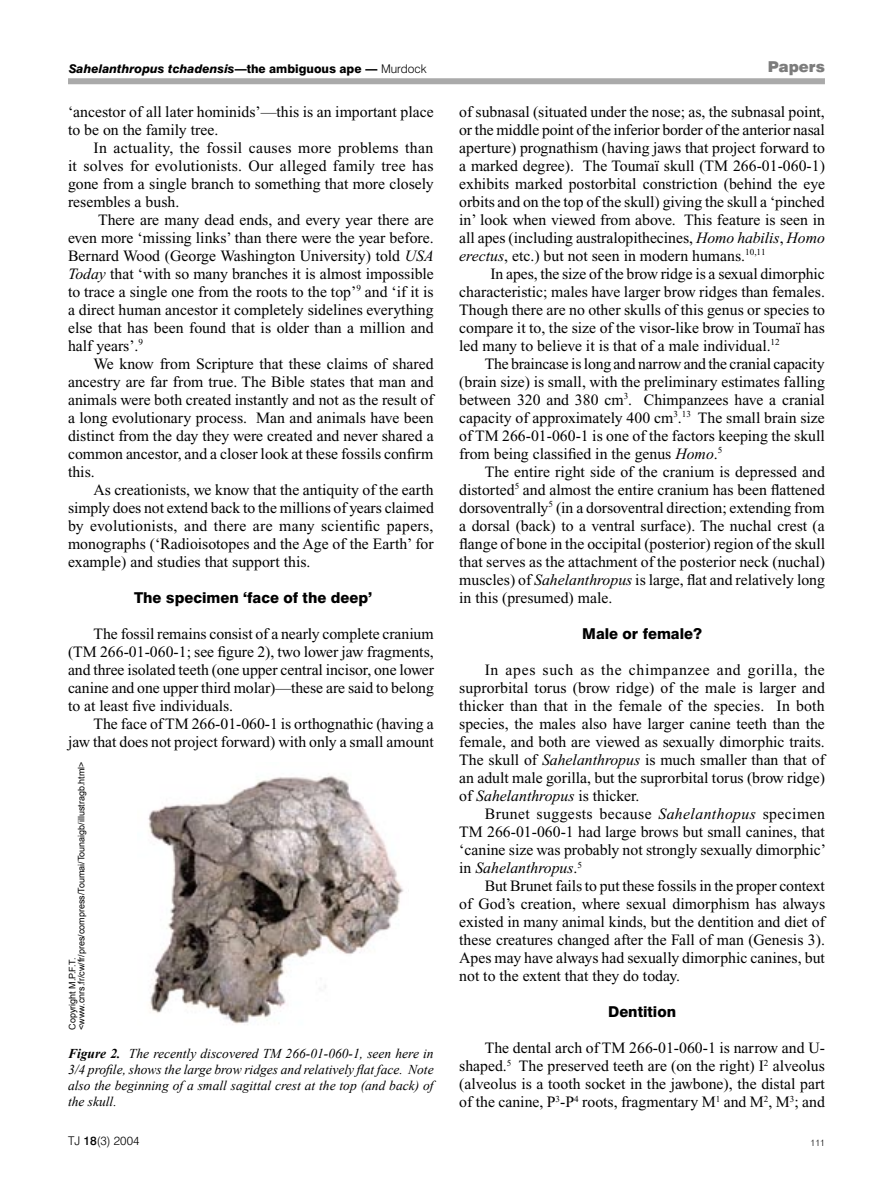
<style>
.page{position:relative;width:893px;height:1191px;background:#fff}
.page>*{position:absolute;margin:0;border:0;box-sizing:border-box;transform-origin:0 0}
.t1{font:15.75px/18px "Times New Roman";color:#000;text-align:justify}
.t2{font:800 15px "Swiss 721 BT";color:#000}
.t3{font:900 15px "Swiss 721 BT";color:#7c7c7c}
.CAPTIONS{font:italic 13.5px/16.2px "Times New Roman";color:#000;text-align:justify}
.t4{font:italic 800 12px "Swiss 721 BT";color:#000}
.t5{font:300 12px "Swiss 721 BT";color:#000}
.CREDIT{font:9px "Arial";color:#000}
.t6{font:300 9px "Swiss 721 BT";color:#000}
.s1{font-style:normal}
.s2{font-weight:300;font-style:normal}
.s3{font-style:italic}
.s4{font-weight:700}
.s5{font-weight:500}
</style>
<div class="page">
<div style="left:68px;top:78px;width:757px;height:6px;background:#aaa"></div>
<img style="left:148px;top:773px;width:256px;height:251px">
<p class="t4" style="left:69px;top:61px;width:359px">Sahelanthropus tchadensis<span class="s1">—the ambiguous ape —</span> <span class="s2">Murdock</span></p>
<p class="t3" style="left:768px;top:58px;width:59px">Papers</p>
<p class="t1" style="left:68px;top:102px;width:367px">‘ancestor of all later hominids’—this is an important place to be on the family tree.</p>
<p class="t1" style="left:68px;top:138px;width:367px;text-indent:26px">In actuality, the fossil causes more problems than it solves for evolutionists. Our alleged family tree has gone from a single branch to something that more closely resembles a bush.</p>
<p class="t1" style="left:68px;top:210px;width:367px;text-indent:30px">There are many dead ends, and every year there are even more ‘missing links’ than there were the year before.<br>Bernard Wood (George Washington University) told <span class="s3">USA Today</span> that ‘with so many branches it is almost impossible to trace a single one from the roots to the top’<sup>9</sup> and ‘if it is a direct human ancestor it completely sidelines everything else that has been found that is older than a million and half years’.<sup>9</sup></p>
<p class="t1" style="left:68px;top:354px;width:367px;text-indent:26px">We know from Scripture that these claims of shared ancestry are far from true. The Bible states that man and animals were both created instantly and not as the result of a long evolutionary process. Man and animals have been distinct from the day they were created and never shared a common ancestor, and a closer look at these fossils confirm this.</p>
<p class="t1" style="left:68px;top:480px;width:367px;text-indent:26px">As creationists, we know that the antiquity of the earth simply does not extend back to the millions of years claimed by evolutionists, and there are many scientific papers, monographs (‘Radioisotopes and the Age of the Earth’ for example) and studies that support this.</p>
<p class="t2" style="left:134px;top:588px;width:240px">The specimen ‘face of the deep’</p>
<p class="t1" style="left:68px;top:624px;width:367px;text-indent:26px">The fossil remains consist of a nearly complete cranium (TM 266-01-060-1; see figure 2), two lower jaw fragments, and three isolated teeth (one upper central incisor, one lower canine and one upper third molar)—these are said to belong to at least five individuals.</p>
<p class="t1" style="left:68px;top:714px;width:367px;text-align:right">The face of TM 266-01-060-1 is orthognathic (having a jaw that does not project forward) with only a small amount</p>
<p class="t1" style="left:459px;top:102px;width:367px">of subnasal (situated under the nose; as, the subnasal point, or the middle point of the inferior border of the anterior nasal aperture) prognathism (having jaws that project forward to a marked degree). The Toumaï skull (TM 266-01-060-1) exhibits marked postorbital constriction (behind the eye orbits and on the top of the skull) giving the skull a ‘pinched in’ look when viewed from above. This feature is seen in all apes (including australopithecines, <span class="s3">Homo habilis</span>, <span class="s3">Homo erectus</span>, etc.) but not seen in modern humans.<sup>10,11</sup></p>
<p class="t1" style="left:459px;top:264px;width:367px;text-indent:31px">In apes, the size of the brow ridge is a sexual dimorphic characteristic; males have larger brow ridges than females.<br>Though there are no other skulls of this genus or species to compare it to, the size of the visor-like brow in Toumaï has led many to believe it is that of a male individual.<sup>12</sup></p>
<p class="t1" style="left:459px;top:354px;width:367px;text-indent:26px">The braincase is long and narrow and the cranial capacity (brain size) is small, with the preliminary estimates falling between 320 and 380 cm<sup>3</sup>. Chimpanzees have a cranial capacity of approximately 400 cm<sup>3</sup>.<sup>13</sup> The small brain size of TM 266-01-060-1 is one of the factors keeping the skull from being classified in the genus <span class="s3">Homo</span>.<sup>5</sup></p>
<p class="t1" style="left:459px;top:462px;width:367px;text-indent:26px">The entire right side of the cranium is depressed and distorted<sup>5</sup> and almost the entire cranium has been flattened dorsoventrally<sup>5</sup> (in a dorsoventral direction; extending from a dorsal (back) to a ventral surface). The nuchal crest (a flange of bone in the occipital (posterior) region of the skull that serves as the attachment of the posterior neck (nuchal) muscles) of <span class="s3">Sahelanthropus</span> is large, flat and relatively long in this (presumed) male.</p>
<p class="t2" style="left:582px;top:624px;width:121px">Male or female?</p>
<p class="t1" style="left:459px;top:660px;width:367px;text-indent:26px">In apes such as the chimpanzee and gorilla, the suprorbital torus (brow ridge) of the male is larger and thicker than that in the female of the species. In both species, the males also have larger canine teeth than the female, and both are viewed as sexually dimorphic traits.<br>The skull of <span class="s3">Sahelanthropus</span> is much smaller than that of an adult male gorilla, but the suprorbital torus (brow ridge) of <span class="s3">Sahelanthropus</span> is thicker.</p>
<p class="t1" style="left:459px;top:804px;width:368px;text-indent:26px">Brunet suggests because <span class="s3">Sahelanthopus</span> specimen TM 266-01-060-1 had large brows but small canines, that ‘canine size was probably not strongly sexually dimorphic’ in <span class="s3">Sahelanthropus</span>.<sup>5</sup></p>
<p class="t1" style="left:459px;top:876px;width:367px;text-indent:26px">But Brunet fails to put these fossils in the proper context of God’s creation, where sexual dimorphism has always existed in many animal kinds, but the dentition and diet of these creatures changed after the Fall of man (Genesis 3).<br>Apes may have always had sexually dimorphic canines, but not to the extent that they do today.</p>
<p class="t2" style="left:608px;top:1002px;width:69px">Dentition</p>
<p class="t1" style="left:459px;top:1038px;width:367px;text-indent:26px">The dental arch of TM 266-01-060-1 is narrow and U&shy;shaped.<sup>5</sup> The preserved teeth are (on the right) I<sup>2</sup> alveolus (alveolus is a tooth socket in the jawbone), the distal part of the canine, P<sup>3</sup>-P<sup>4</sup> roots, fragmentary M<sup>1</sup> and M<sup>2</sup>, M<sup>3</sup>; and</p>
<p class="CREDIT" style="left:75px;top:1030px;width:270px;rotate:-90deg">&lt;www.cnrs.fr/cw/fr/pres/compress/Toumai/Tounaigb/illustragb.html&gt;</p>
<p class="CREDIT" style="left:66px;top:1030px;width:74px;rotate:-90deg">Copyright M.P.F.T.</p>
<p class="CAPTIONS" style="left:68px;top:1045px;width:367px"><span class="s4">Figure 2.</span> The recently discovered TM 266-01-060-1, seen here in 3/4 profile, shows the large brow ridges and relatively flat face. Note also the beginning of a small sagittal crest at the top (and back) of the skull.</p>
<p class="t5" style="left:68px;top:1133px;width:73px">TJ <span class="s5">18</span>(3) 2004</p>
<p class="t6" style="left:811px;top:1137px;width:16px">111</p>
</div>
